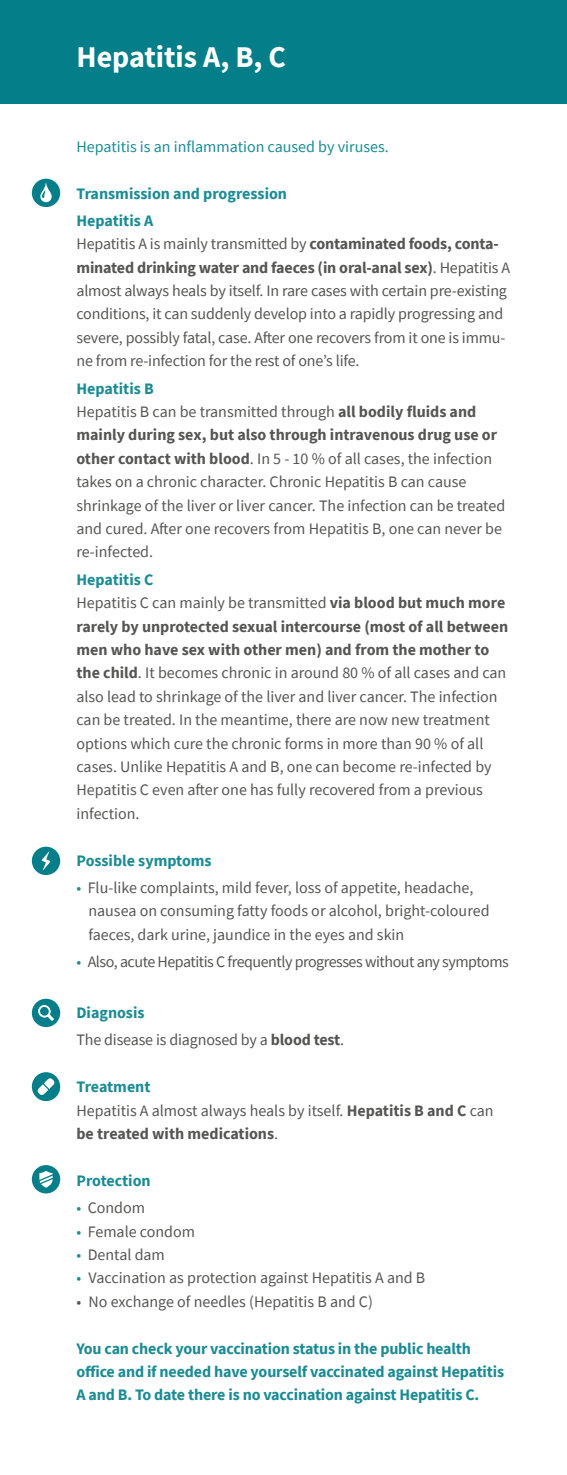
<style>
.page{position:relative;width:567px;height:1475px;background:#fff}
.page>*{position:absolute;margin:0;border:0;box-sizing:border-box;transform-origin:0 0}
.t1{font:700 30px "Source Sans Pro";color:#fff}
.t2{font:16px/23.4px "Source Sans Pro";color:#555554}
.t3{font:700 16px/23.4px "Source Sans Pro";letter-spacing:-.01em;color:#1b8b94}
.t4{font:16px "Source Sans Pro";letter-spacing:-.03em;color:#555554}
.t5{font:16px "Source Sans Pro";color:#1b8b94}
.s1{font-weight:700}
.s2{font-weight:700;color:#1b8b94}
.s3{color:#1b8b94}
</style>
<div class="page">
<div style="left:0;top:0;width:567px;height:104px;background:#047e88"></div>
<div style="left:32px;top:179px;width:28px;height:28px;background:#047e88;border-radius:50%"></div>
<svg style="left:40px;top:183px;width:12px;height:19px"></svg>
<div style="left:32px;top:846px;width:28px;height:28px;background:#047e88;border-radius:50%"></div>
<svg style="left:42px;top:851px;width:8px;height:19px"></svg>
<div style="left:32px;top:998px;width:28px;height:28px;background:#047e88;border-radius:50%"></div>
<svg style="left:38px;top:1005px;width:16px;height:15px"></svg>
<div style="left:32px;top:1164px;width:28px;height:29px;background:#047e88;border-radius:50%"></div>
<svg style="left:39px;top:1171px;width:14px;height:16px"></svg>
<div style="left:32px;top:1071px;width:28px;height:29px;background:#047e88;border-radius:50%"></div>
<svg style="left:37px;top:1078px;width:18px;height:17px"></svg>
<h1 class="t1" style="left:76px;top:37px;width:211px">Hepatitis A, B, C</h1>
<p class="t5" style="left:76px;top:136px;width:314px">Hepatitis is an inflammation caused by viruses.</p>
<p class="t3" style="left:76px;top:179px;width:212px;line-height:27.4px">Transmission and progression<br>Hepatitis A</p>
<p class="t2" style="left:76px;top:232px;width:435px">Hepatitis A is mainly transmitted by <span class="s1">contaminated foods, conta&shy;minated drinking water and faeces (in oral-anal sex)</span>. Hepatitis A almost always heals by itself. In rare cases with certain pre-existing conditions, it can suddenly develop into a rapidly progressing and severe, possibly fatal, case. After one recovers from it one is immu&shy;ne from re-infection for the rest of one’s life.</p>
<p class="t2" style="left:76px;top:376px;width:430px"><span class="s2">Hepatitis B<br></span>Hepatitis B can be transmitted through <span class="s1">all bodily fluids and mainly during sex, but also through intravenous drug use or other contact with blood</span>. In 5 - 10 % of all cases, the infection takes on a chronic character. Chronic Hepatitis B can cause shrinkage of the liver or liver cancer. The infection can be treated and cured. After one recovers from Hepatitis B, one can never be re-infected.</p>
<p class="t2" style="left:76px;top:567px;width:433px"><span class="s2">Hepatitis C<br></span>Hepatitis C can mainly be transmitted <span class="s1">via blood but much more rarely by unprotected sexual intercourse (most of all between men who have sex with other men) and from the mother to the child</span>. It becomes chronic in around 80 % of all cases and can also lead to shrinkage of the liver and liver cancer. The infection can be treated. In the meantime, there are now new treatment options which cure the chronic forms in more than 90 % of all cases. Unlike Hepatitis A and B, one can become re-infected by Hepatitis C even after one has fully recovered from a previous infection.</p>
<p class="t3" style="left:76px;top:848px;width:137px">Possible symptoms</p>
<p class="t2" style="left:88px;top:875px;width:403px;text-indent:-12px"><span class="s3">•</span> Flu-like complaints, mild fever, loss of appetite, headache, nausea on consuming fatty foods or alcohol, bright-coloured faeces, dark urine, jaundice in the eyes and skin</p>
<p class="t4" style="left:76px;top:951px;width:434px"><span class="s3">•</span> Also, acute Hepatitis C frequently progresses without any symptoms</p>
<p class="t2" style="left:76px;top:998px;width:269px;line-height:27.4px"><span class="s2">Diagnosis<br></span>The disease is diagnosed by a <span class="s1">blood test</span>.</p>
<p class="t2" style="left:76px;top:1074px;width:419px"><span class="s2">Treatment<br></span>Hepatitis A almost always heals by itself. <span class="s1">Hepatitis B and C</span> can <span class="s1">be treated with medications</span>.</p>
<p class="t3" style="left:76px;top:1168px;width:76px">Protection</p>
<p class="t2" style="left:76px;top:1195px;width:70px"><span class="s3">•</span> Condom</p>
<p class="t2" style="left:76px;top:1219px;width:120px"><span class="s3">•</span> Female condom</p>
<p class="t2" style="left:76px;top:1242px;width:90px"><span class="s3">•</span> Dental dam</p>
<p class="t2" style="left:76px;top:1265px;width:350px"><span class="s3">•</span> Vaccination as protection against Hepatitis A and B</p>
<p class="t2" style="left:76px;top:1289px;width:298px">• No exchange of needles (Hepatitis B and C)</p>
<p class="t3" style="left:76px;top:1335px;width:429px">You can check your vaccination status in the public health office and if needed have yourself vaccinated against Hepatitis<br>A and B. To date there is no vaccination against Hepatitis C.</p>
</div>
